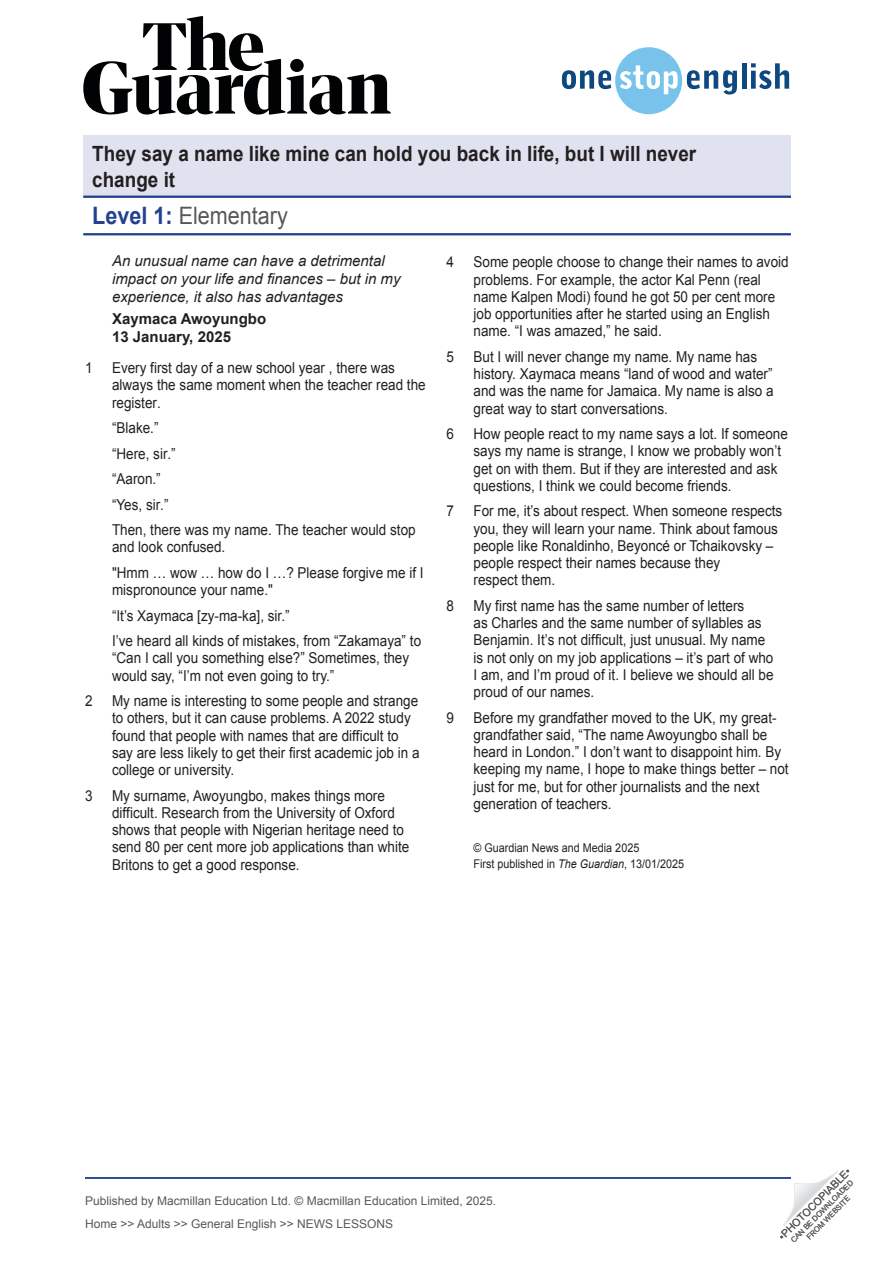
<style>
.page{position:relative;width:893px;height:1263px;background:#fff}
.page>*{position:absolute;margin:0;border:0;box-sizing:border-box;transform-origin:0 0}
.t1{font:24px "Arial";color:#58585a;scale:.9 1}
.t2{font:700 21px/25.2px "Arial";color:#231f20;scale:.9 1}
.t3{font:15px/17.2px "Arial";color:#231f20;scale:.9 1}
.t4{font:italic 15px/18px "Arial";color:#231f20}
.t5{font:700 15px/18px "Arial";color:#231f20}
.t6{font:12px/23px "Arial";color:#57585a}
.t7{font:12px/16.5px "Arial";color:#231f20;scale:.9 1}
.t8{font:10.5px "Arial";color:#57585a}
.t9{font:7.5px/9px "Arial";color:#57585a;text-align:center}
.s1{font-weight:700;color:#23418f}
.s2{font-style:italic}
</style>
<div class="page">
<hr style="left:83px;top:233px;width:708px;height:2px;background:#23418f">
<div style="left:83px;top:136px;width:708px;height:61px;background:#e0e2ef"></div>
<hr style="left:83px;top:196px;width:708px;height:2px;background:#23418f">
<svg style="left:783px;top:1171px;width:55px;height:55px"></svg>
<svg style="left:83px;top:16px;width:308px;height:99px"></svg>
<svg style="left:562px;top:47px;width:175px;height:67px"></svg>
<hr style="left:742px;top:63px;width:4px;height:26px;background:#0e4880">
<svg style="left:751px;top:63px;width:38px;height:26px"></svg>
<hr style="left:85px;top:1177px;width:706px;height:2px;background:#23418f">
<h2 class="t2" style="left:92px;top:142px;width:673px">They say a name like mine can hold you back in life, but I will never change it</h2>
<h1 class="t1" style="left:92px;top:200px;width:219px"><span class="s1">Level 1:</span> Elementary</h1>
<p class="t4" style="left:112px;top:252px;width:290px">An unusual name can have a detrimental impact on your life and finances – but in my experience, it also has advantages</p>
<p class="t5" style="left:112px;top:310px;width:156px">Xaymaca Awoyungbo<br>13 January, 2025</p>
<p class="t3" style="left:85px;top:359px;width:10px">1</p>
<p class="t3" style="left:112px;top:359px;width:350px">Every first day of a new school year , there was always the same moment when the teacher read the register.</p>
<p class="t3" style="left:112px;top:415px;width:339px;line-height:25.5px">“Blake.”<br>“Here, sir.”<br>“Aaron.”<br>“Yes, sir.”<br>Then, there was my name. The teacher would stop</p>
<p class="t3" style="left:112px;top:534px;width:348px;line-height:25.5px">and look confused.<br>"Hmm … wow … how do I …? Please forgive me if I</p>
<p class="t3" style="left:112px;top:577px;width:345px;line-height:25.5px">mispronounce your name."<br>“It’s Xaymaca [zy-ma-ka], sir.”<br>I’ve heard all kinds of mistakes, from “Zakamaya” to</p>
<p class="t3" style="left:112px;top:650px;width:332px">“Can I call you something else?” Sometimes, they would say, “I’m not even going to try.”</p>
<p class="t3" style="left:85px;top:692px;width:10px">2</p>
<p class="t3" style="left:112px;top:692px;width:343px">My name is interesting to some people and strange to others, but it can cause problems. A 2022 study found that people with names that are difficult to say are less likely to get their first academic job in a college or university.</p>
<p class="t3" style="left:85px;top:787px;width:10px">3</p>
<p class="t3" style="left:112px;top:787px;width:332px">My surname, Awoyungbo, makes things more difficult. Research from the University of Oxford shows that people with Nigerian heritage need to send 80 per cent more job applications than white Britons to get a good response.</p>
<p class="t3" style="left:446px;top:254px;width:10px">4</p>
<p class="t3" style="left:473px;top:254px;width:352px">Some people choose to change their names to avoid problems. For example, the actor Kal Penn (real name Kalpen Modi) found he got 50 per cent more job opportunities after he started using an English name. “I was amazed,” he said.</p>
<p class="t3" style="left:446px;top:348px;width:10px">5</p>
<p class="t3" style="left:473px;top:348px;width:335px">But I will never change my name. My name has history. Xaymaca means “land of wood and water” and was the name for Jamaica. My name is also a great way to start conversations.</p>
<p class="t3" style="left:446px;top:425px;width:10px">6</p>
<p class="t3" style="left:473px;top:425px;width:351px">How people react to my name says a lot. If someone says my name is strange, I know we probably won’t get on with them. But if they are interested and ask questions, I think we could become friends.</p>
<p class="t3" style="left:446px;top:503px;width:10px">7</p>
<p class="t3" style="left:473px;top:503px;width:345px">For me, it’s about respect. When someone respects you, they will learn your name. Think about famous people like Ronaldinho, Beyoncé or Tchaikovsky – people respect their names because they<br>respect them.</p>
<p class="t3" style="left:446px;top:597px;width:10px">8</p>
<p class="t3" style="left:473px;top:597px;width:335px">My first name has the same number of letters<br>as Charles and the same number of syllables as Benjamin. It’s not difficult, just unusual. My name is not only on my job applications – it’s part of who I am, and I’m proud of it. I believe we should all be proud of our names.</p>
<p class="t3" style="left:446px;top:709px;width:10px">9</p>
<p class="t3" style="left:473px;top:709px;width:352px">Before my grandfather moved to the UK, my great&shy;grandfather said, “The name Awoyungbo shall be heard in London.” I don’t want to disappoint him. By keeping my name, I hope to make things better – not just for me, but for other journalists and the next generation of teachers.</p>
<p class="t7" style="left:473px;top:839px;width:236px">© Guardian News and Media 2025<br>First published in <span class="s2">The Guardian</span>, 13/01/2025</p>
<p class="t6" style="left:85px;top:1189px;width:413px">Published by Macmillan Education Ltd. © Macmillan Education Limited, 2025.<br>Home &gt;&gt; Adults &gt;&gt; General English &gt;&gt; NEWS LESSONS</p>
<p class="t8" style="left:776px;top:1233px;width:99px;rotate:-45deg">•PHOTOCOPIABLE•</p>
<p class="t9" style="left:789px;top:1238px;width:86px;rotate:-45deg">CAN BE DOWNLOADED<br>FROM WEBSITE</p>
</div>
